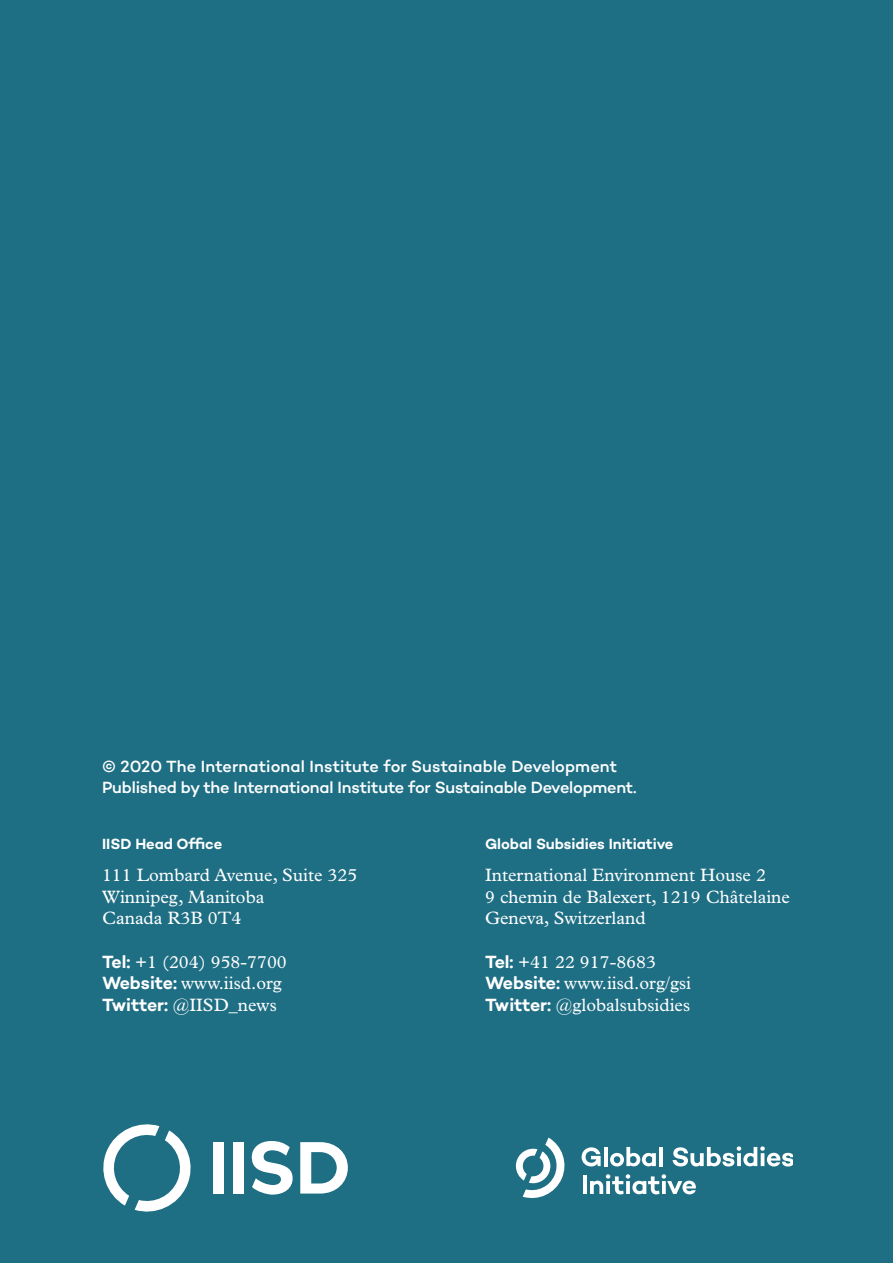
<style>
.page{position:relative;width:893px;height:1263px;background:#1e6e84}
.page>*{position:absolute;margin:0;border:0;box-sizing:border-box;transform-origin:0 0}
.t1{font:18px/21.6px "Plantin MT Pro";color:#fff}
.t2{font:500 16.5px/21px "Campton";letter-spacing:-.01em;color:#fff}
.t3{font:600 15px "Campton";letter-spacing:-.005em;color:#fff}
.s1{font-family:"Campton";font-weight:600}
</style>
<div class="page">
<svg style="left:103px;top:1124px;width:88px;height:88px"></svg>
<svg style="left:252px;top:1141px;width:41px;height:53px"></svg>
<div style="left:213px;top:1142px;width:11px;height:51px;background:#fff"></div>
<div style="left:233px;top:1142px;width:11px;height:51px;background:#fff"></div>
<svg style="left:300px;top:1142px;width:48px;height:51px"></svg>
<svg style="left:582px;top:1147px;width:19px;height:19px"></svg>
<hr style="left:604px;top:1147px;width:4px;height:19px;background:#fff">
<svg style="left:610px;top:1147px;width:46px;height:19px"></svg>
<hr style="left:659px;top:1147px;width:4px;height:19px;background:#fff">
<svg style="left:673px;top:1146px;width:119px;height:20px"></svg>
<hr style="left:583px;top:1175px;width:4px;height:19px;background:#fff">
<svg style="left:590px;top:1174px;width:106px;height:20px"></svg>
<svg style="left:516px;top:1137px;width:49px;height:61px"></svg>
<p class="t2" style="left:102px;top:756px;width:536px">© 2020 The International Institute for Sustainable Development<br>Published by the International Institute for Sustainable Development.</p>
<p class="t3" style="left:102px;top:834px;width:122px">IISD Head Office</p>
<p class="t1" style="left:102px;top:864px;width:257px">111 Lombard Avenue, Suite 325<br>Winnipeg, Manitoba<br>Canada R3B 0T4</p>
<p class="t1" style="left:102px;top:951px;width:186px"><span class="s1">Tel:</span> +1 (204) 958-7700<br><span class="s1">Website:</span> www.iisd.org<br><span class="s1">Twitter:</span> @IISD_news</p>
<p class="t3" style="left:485px;top:834px;width:190px">Global Subsidies Initiative</p>
<p class="t1" style="left:485px;top:864px;width:306px">International Environment House 2<br>9 chemin de Balexert, 1219 Châtelaine<br>Geneva, Switzerland</p>
<p class="t1" style="left:485px;top:951px;width:207px"><span class="s1">Tel:</span> +41 22 917-8683<br><span class="s1">Website:</span> www.iisd.org/gsi<br><span class="s1">Twitter:</span> @globalsubsidies</p>
</div>
